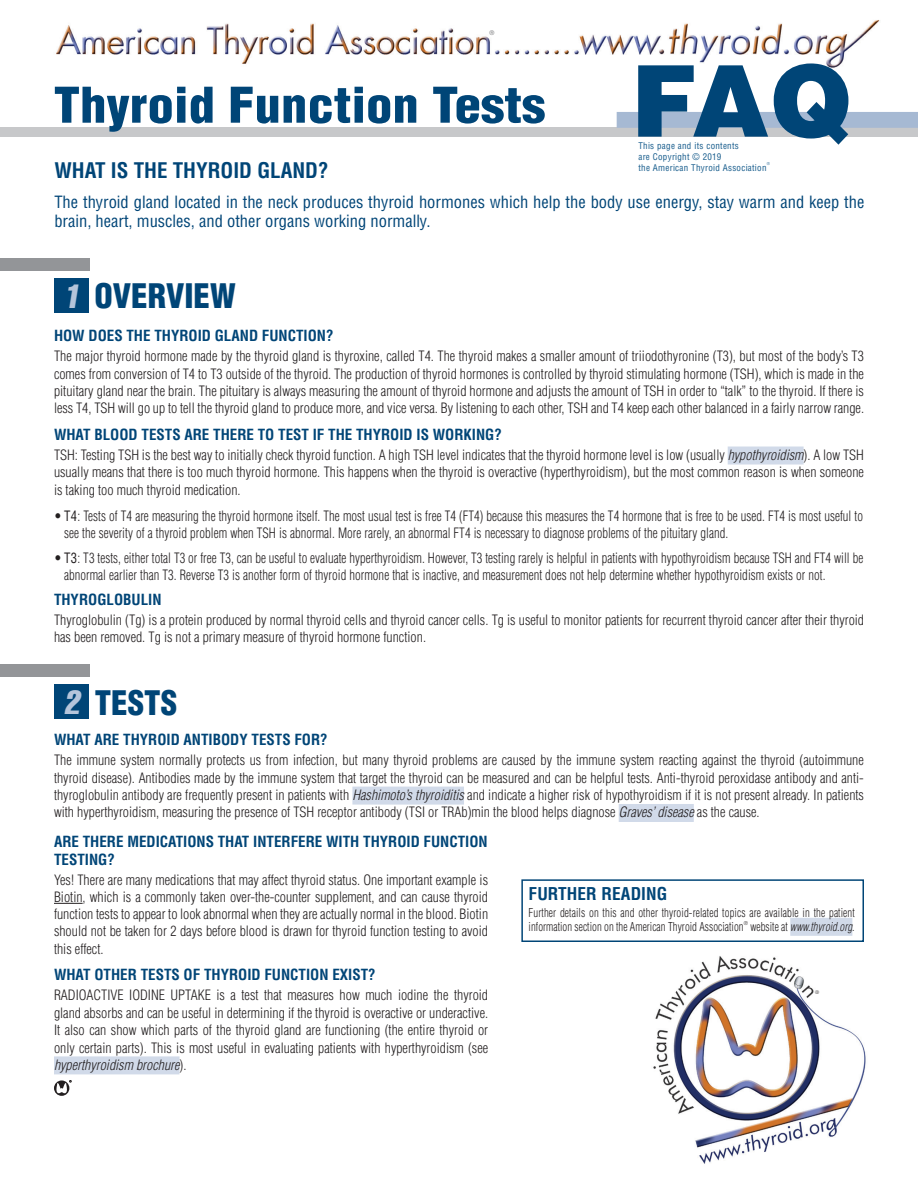
<style>
.page{position:relative;width:918px;height:1188px;background:#fff}
.page>*{position:absolute;margin:0;border:0;box-sizing:border-box;transform-origin:0 0}
.t1{font:900 condensed 48px "Helvetica";color:#004577;scale:1.1 1}
.t2{font:900 condensed 33px "Helvetica";color:#004577}
.t3{font:700 condensed 21px "Helvetica";color:#004577}
.t4{font:700 condensed 17.25px "Helvetica";letter-spacing:.005em;color:#004577}
.t5{font:condensed 16.5px/19.5px "Helvetica";color:#004577}
.t6{font:700 condensed 15px/18px "Helvetica";color:#004577}
.t7{font:300 condensed 13.95px/17.4px "Helvetica";letter-spacing:.005em;color:#231f20;text-align:justify}
.t8{font:300 condensed 13.95px/17.4px "Helvetica";letter-spacing:.005em;color:#231f20;scale:.91 1}
.t9{font:300 condensed 12px/14.4px "Helvetica";letter-spacing:.01em;color:#231f20;scale:.9 1}
.t10{font:italic 300 condensed 12px "Helvetica";letter-spacing:.005em;color:#231f20;scale:.9 1}
.t11{font:condensed 9px/10.8px "Helvetica";letter-spacing:.03em;color:#175c8c}
.t12{font:300 condensed 6.15px "Helvetica";color:#57585a}
.t13{font:300 condensed 5.25px "Helvetica";color:#231f20}
.t14{font:300 condensed 3.9px "Helvetica";color:#175c8c}
.s1{font-stretch:normal;font-size:99px}
.s2{font-weight:400;font-style:italic;font-stretch:extra-condensed;color:#b5c5db}
.s3{font-style:italic}
.s4{font-weight:400}
.s5{font-style:normal}
</style>
<div class="page">
<div style="left:55px;top:684px;width:34px;height:34px;background:#004577"></div>
<div style="left:0;top:664px;width:89px;height:12px;background:#939598"></div>
<img style="left:56px;top:20px;width:824px;height:48px">
<div style="left:0;top:127px;width:918px;height:10px;background:#c7c8ca"></div>
<div style="left:617px;top:112px;width:301px;height:16px;background:#a6b9d3"></div>
<div style="left:55px;top:278px;width:34px;height:35px;background:#004577"></div>
<div style="left:0;top:258px;width:89px;height:12px;background:#939598"></div>
<img style="left:653px;top:956px;width:213px;height:208px">
<div style="left:521px;top:879px;width:343px;height:63px;border:2px solid #004577"></div>
<div style="left:790px;top:918px;width:62px;height:18px;background:#d1dae9"></div>
<div style="left:728px;top:447px;width:76px;height:18px;background:#d1dae9"></div>
<svg style="left:54px;top:903px;width:29px;height:1px"></svg>
<div style="left:54px;top:1056px;width:126px;height:18px;background:#d1dae9"></div>
<svg style="left:54px;top:1080px;width:17px;height:16px"></svg>
<div style="left:352px;top:787px;width:112px;height:18px;background:#d1dae9"></div>
<div style="left:619px;top:804px;width:75px;height:18px;background:#d1dae9"></div>
<svg style="left:814px;top:990px;width:6px;height:5px"></svg>
<p class="t12" style="left:489px;top:29px;width:6px">®</p>
<h1 class="t1" style="left:54px;top:75px;width:728px">Thyroid Function Tests <span class="s1">FAQ</span></h1>
<p class="t11" style="left:638px;top:140px;width:130px">This page and its contents<br>are Copyright © 2019<br>the American Thyroid Association</p>
<h3 class="t3" style="left:54px;top:157px;width:276px">WHAT IS THE THYROID GLAND?</h3>
<p class="t5" style="left:54px;top:192px;width:812px">The thyroid gland located in the neck produces thyroid hormones which help the body use energy, stay warm and keep the brain, heart, muscles, and other organs working normally.</p>
<p class="t14" style="left:767px;top:162px;width:5px">®</p>
<h2 class="t2" style="left:64px;top:275px;width:173px"><span class="s2">1</span> OVERVIEW</h2>
<p class="t6" style="left:54px;top:327px;width:281px">HOW DOES THE THYROID GLAND FUNCTION?</p>
<p class="t7" style="left:54px;top:347px;width:812px">The major thyroid hormone made by the thyroid gland is thyroxine, called T4. The thyroid makes a smaller amount of triiodothyronine (T3), but most of the body’s T3 comes from conversion of T4 to T3 outside of the thyroid. The production of thyroid hormones is controlled by thyroid stimulating hormone (TSH), which is made in the pituitary gland near the brain. The pituitary is always measuring the amount of thyroid hormone and adjusts the amount of TSH in order to “talk” to the thyroid. If there is less T4, TSH will go up to tell the thyroid gland to produce more, and vice versa. By listening to each other, TSH and T4 keep each other balanced in a fairly narrow range.</p>
<p class="t6" style="left:54px;top:425px;width:449px">WHAT BLOOD TESTS ARE THERE TO TEST IF THE THYROID IS WORKING?</p>
<p class="t7" style="left:54px;top:446px;width:812px">TSH: Testing TSH is the best way to initially check thyroid function. A high TSH level indicates that the thyroid hormone level is low (usually <span class="s3">hypothyroidism</span>). A low TSH usually means that there is too much thyroid hormone. This happens when the thyroid is overactive (hyperthyroidism), but the most common reason is when someone is taking too much thyroid medication.</p>
<p class="t8" style="left:64px;top:507px;width:879px;text-indent:-10px">• <span class="s4">T4</span>: Tests of T4 are measuring the thyroid hormone itself. The most usual test is free T4 (FT4) because this measures the T4 hormone that is free to be used. FT4 is most useful to see the severity of a thyroid problem when TSH is abnormal. More rarely, an abnormal FT4 is necessary to diagnose problems of the pituitary gland.</p>
<p class="t8" style="left:64px;top:549px;width:880px;text-indent:-10px">• <span class="s4">T3</span>: T3 tests, either total T3 or free T3, can be useful to evaluate hyperthyroidism. However, T3 testing rarely is helpful in patients with hypothyroidism because TSH and FT4 will be abnormal earlier than T3. Reverse T3 is another form of thyroid hormone that is inactive, and measurement does not help determine whether hypothyroidism exists or not.</p>
<p class="t6" style="left:54px;top:591px;width:109px">THYROGLOBULIN</p>
<p class="t7" style="left:54px;top:611px;width:812px">Thyroglobulin (Tg) is a protein produced by normal thyroid cells and thyroid cancer cells. Tg is useful to monitor patients for recurrent thyroid cancer after their thyroid has been removed. Tg is not a primary measure of thyroid hormone function.</p>
<h2 class="t2" style="left:64px;top:682px;width:115px"><span class="s2">2</span> TESTS</h2>
<p class="t6" style="left:54px;top:731px;width:275px">WHAT ARE THYROID ANTIBODY TESTS FOR?</p>
<p class="t7" style="left:54px;top:751px;width:812px">The immune system normally protects us from infection, but many thyroid problems are caused by the immune system reacting against the thyroid (autoimmune thyroid disease). Antibodies made by the immune system that target the thyroid can be measured and can be helpful tests. Anti-thyroid peroxidase antibody and anti&shy;thyroglobulin antibody are frequently present in patients with <span class="s3">Hashimoto’s thyroiditis</span> and indicate a higher risk of hypothyroidism if it is not present already. In patients with hyperthyroidism, measuring the presence of TSH receptor antibody (TSI or TRAb)min the blood helps diagnose <span class="s3">Graves’ disease</span> as the cause.</p>
<p class="t6" style="left:54px;top:832px;width:435px">ARE THERE MEDICATIONS THAT INTERFERE WITH THYROID FUNCTION<br>TESTING?</p>
<p class="t7" style="left:54px;top:871px;width:436px">Yes! There are many medications that may affect thyroid status. One important example is Biotin, which is a commonly taken over-the-counter supplement, and can cause thyroid function tests to appear to look abnormal when they are actually normal in the blood. Biotin should not be taken for 2 days before blood is drawn for thyroid function testing to avoid this effect.</p>
<p class="t6" style="left:54px;top:966px;width:323px">WHAT OTHER TESTS OF THYROID FUNCTION EXIST?</p>
<p class="t7" style="left:54px;top:986px;width:436px">RADIOACTIVE IODINE UPTAKE is a test that measures how much iodine the thyroid gland absorbs and can be useful in determining if the thyroid is overactive or underactive.<br>It also can show which parts of the thyroid gland are functioning (the entire thyroid or only certain parts). This is most useful in evaluating patients with hyperthyroidism (see <span class="s3">hyperthyroidism brochure</span>).</p>
<p class="t4" style="left:529px;top:883px;width:140px">FURTHER READING</p>
<p class="t9" style="left:529px;top:905px;width:364px">Further details on this and other thyroid-related topics are available in the patient information section on the American Thyroid Association</p>
<p class="t13" style="left:744px;top:920px;width:6px">®</p>
<p class="t10" style="left:750px;top:919px;width:117px"><span class="s5">website at</span> www.thyroid.org.</p>
</div>
